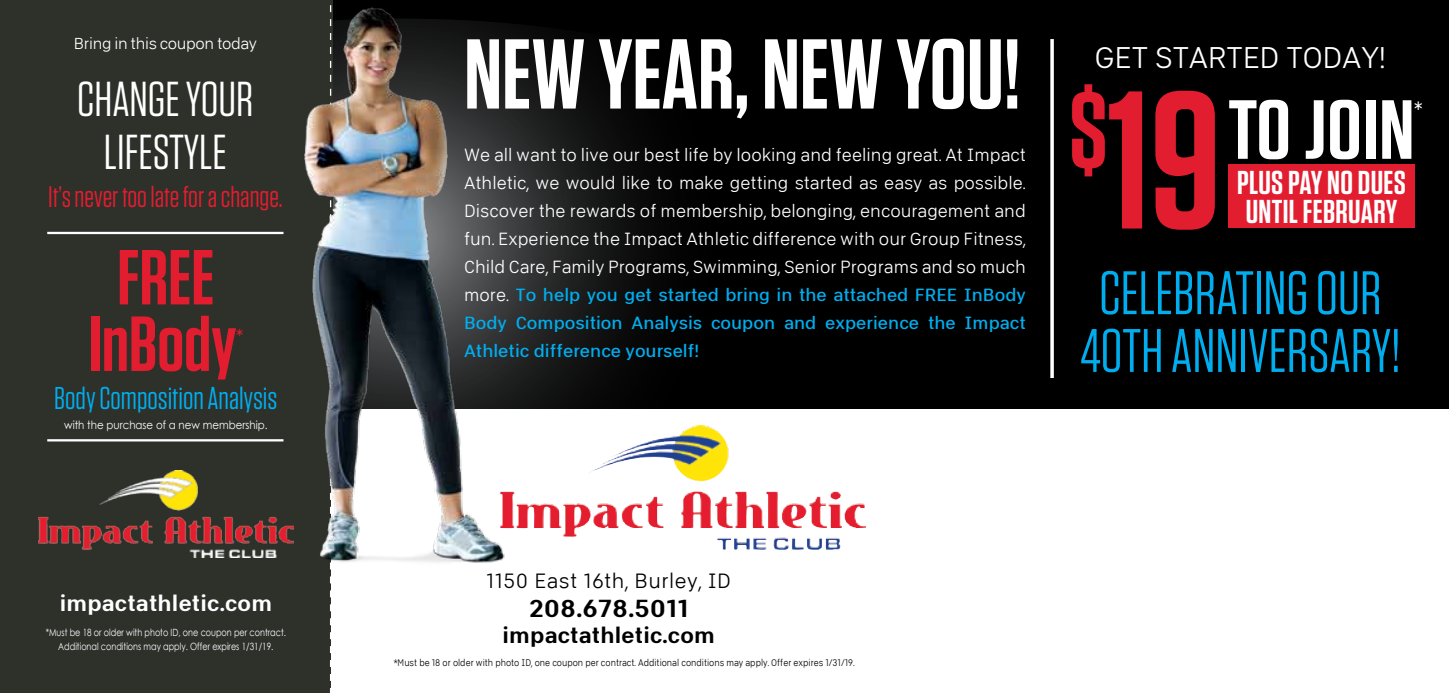
<style>
.page{position:relative;width:1449px;height:693px;background:#000}
.page>*{position:absolute;margin:0;border:0;box-sizing:border-box;transform-origin:0 0}
.t1{font:600 195.12px "Tungsten";color:#e31d30}
.t2{font:600 98.88px "Tungsten";color:#fff}
.t3{font:600 83.65px "Tungsten";color:#fff;scale:1.09 1}
.t4{font:600 77.88px/66.5px "Tungsten";color:#e31d30;text-align:center}
.t5{font:61.25px/57.8px "Tungsten";color:#00aeef;text-align:center}
.t6{font:49px/52.5px "Tungsten";color:#fff;text-align:center}
.t7{font:600 33.07px/28.3px "Tungsten";letter-spacing:.01em;color:#fff}
.t8{font:31.5px "Tungsten";color:#00aeef}
.t9{font:29.75px "Tungsten";color:#e31d30}
.t10{font:29.75px "Abitare Sans 150 wt";letter-spacing:-.015em;color:#fff}
.t11{font:29.22px "Tungsten";color:#fff}
.t12{font:24.5px "Abitare Sans 600 wt";letter-spacing:.025em;color:#000}
.t13{font:24.5px "Tungsten";color:#e31d30}
.t14{font:21.88px "Abitare Sans 600 wt";letter-spacing:.01em;color:#000}
.t15{font:21.88px "Abitare Sans 600 wt";letter-spacing:.01em;color:#fff}
.t16{font:20.47px "Abitare Sans 150 wt";letter-spacing:.025em;color:#000}
.t17{font:17.5px/28px "Abitare Sans 150 wt";color:#fff;text-align:justify}
.t18{font:17.5px/28px "Abitare Sans 400 wt";color:#00aeef;text-align:justify}
.t19{font:15.75px "Abitare Sans 150 wt";letter-spacing:-.02em;color:#fff}
.t20{font:11.38px "Century Gothic";color:#fff;scale:.9 1}
.t21{font:9.97px/14px "Century Gothic";color:#fff;text-align:center;scale:.81 1}
.t22{font:9.62px "Abitare Sans 150 wt";color:#000;scale:.9 1}
.s1{font-family:"Abitare Sans 150 wt";color:#fff}
</style>
<div class="page">
<svg style="left:517px;top:24px;width:404px;height:386px"></svg>
<div style="left:0;top:0;width:332px;height:693px;background:#2e302a"></div>
<div style="left:332px;top:410px;width:1117px;height:283px;background:#fff"></div>
<svg style="left:1050px;top:39px;width:4px;height:339px"></svg>
<svg style="left:330px;top:577px;width:1px;height:116px"></svg>
<img style="left:293px;top:0;width:224px;height:577px">
<hr style="left:47px;top:232px;width:237px;height:2px;background:#fff">
<hr style="left:47px;top:439px;width:237px;height:2px;background:#fff">
<div style="left:1228px;top:165px;width:187px;height:63px;background:#e31d30"></div>
<img style="left:601px;top:426px;width:94px;height:40px">
<img style="left:38px;top:470px;width:255px;height:88px">
<p class="t19" style="left:74px;top:35px;width:185px">Bring in this coupon today</p>
<h2 class="t2" style="left:464px;top:22px;width:558px">NEW YEAR, NEW YOU!</h2>
<h3 class="t6" style="left:77px;top:74px;width:178px">change your lifestyle</h3>
<h3 class="t9" style="left:48px;top:181px;width:236px">It’s never too late for a change.</h3>
<p class="t17" style="left:464px;top:141px;width:563px">We all want to live our best life by looking and feeling great. At Impact Athletic, we would like to make getting started as easy as possible.<br>Discover the rewards of membership, belonging, encouragement and fun. Experience the Impact Athletic difference with our Group Fitness, Child Care, Family Programs, Swimming, Senior Programs and so much</p>
<p class="t18" style="left:464px;top:281px;width:563px"><span class="s1">more.</span> To help you get started bring in the attached FREE InBody Body Composition Analysis coupon and experience the Impact Athletic difference yourself!</p>
<h3 class="t4" style="left:89px;top:246px;width:150px">FREE<br>INBODY</h3>
<h3 class="t13" style="left:237px;top:325px;width:8px">*</h3>
<h3 class="t8" style="left:54px;top:382px;width:225px">Body Composition Analysis</h3>
<p class="t20" style="left:64px;top:418px;width:227px">with the purchase of a new membership.</p>
<h3 class="t10" style="left:1095px;top:41px;width:293px">get started today!</h3>
<h1 class="t1" style="left:1069px;top:58px;width:153px"><sup>$</sup>19</h1>
<h3 class="t3" style="left:1228px;top:86px;width:117px">TO JOIN</h3>
<h3 class="t7" style="left:1237px;top:169px;width:170px">PLUS PAY NO DUES<br>UNTIL FEBRUARY</h3>
<h3 class="t11" style="left:1415px;top:96px;width:9px">*</h3>
<h3 class="t5" style="left:1080px;top:265px;width:322px">celebrating our<br>40th anniversary!</h3>
<p class="t15" style="left:60px;top:591px;width:214px">impactathletic.com</p>
<p class="t21" style="left:46px;top:625px;width:298px">*Must be 18 or older with photo ID, one coupon per contract.<br>Additional conditions may apply. Offer expires 1/31/19.</p>
<p class="t16" style="left:486px;top:569px;width:246px">1150 East 16th, Burley, ID</p>
<h3 class="t12" style="left:529px;top:594px;width:161px">208.678.5011</h3>
<p class="t14" style="left:503px;top:622px;width:214px">impactathletic.com</p>
<p class="t22" style="left:394px;top:657px;width:514px">*Must be 18 or older with photo ID, one coupon per contract. Additional conditions may apply. Offer expires 1/31/19.</p>
</div>
